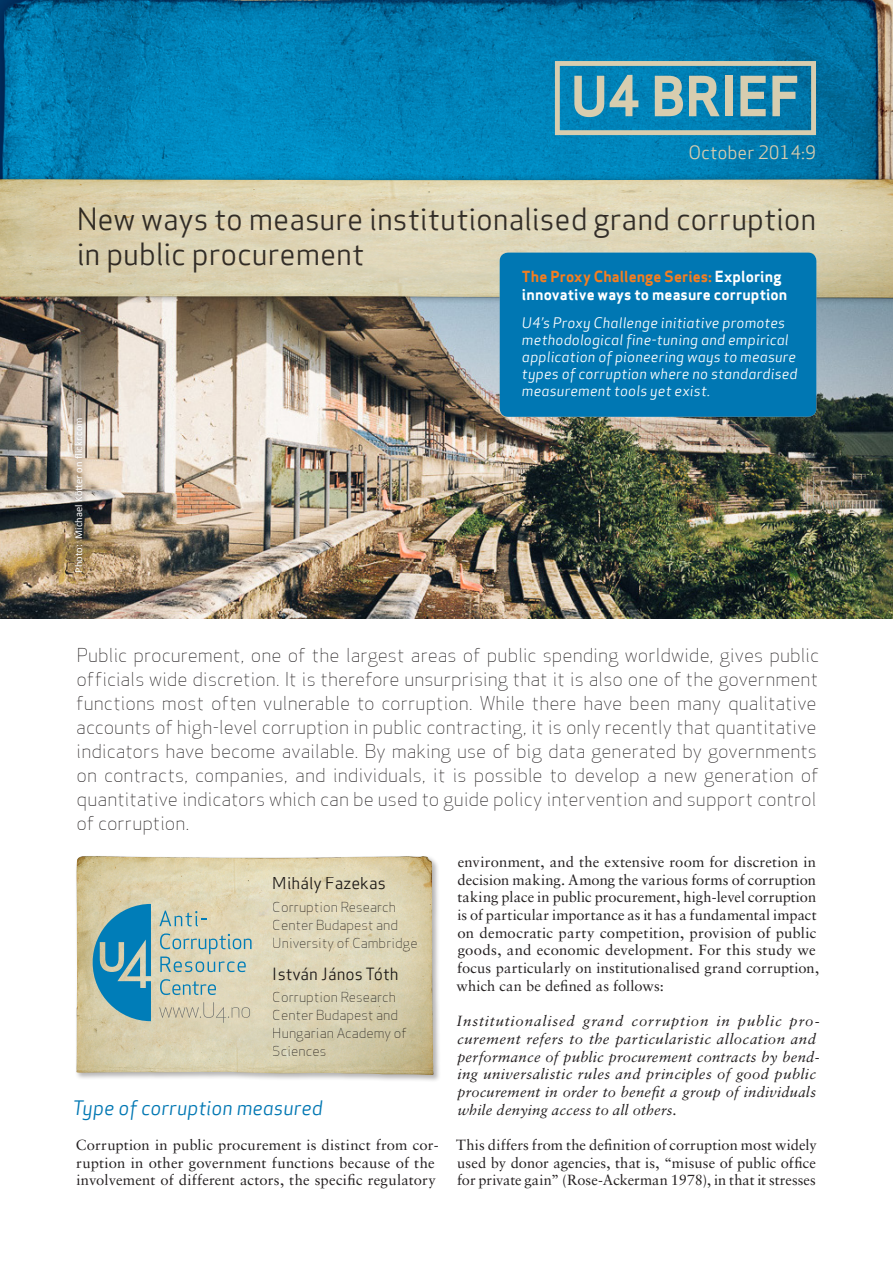
<style>
.page{position:relative;width:893px;height:1263px;background:#fff}
.page>*{position:absolute;margin:0;border:0;box-sizing:border-box;transform-origin:0 0}
.t1{font:54px "Apex Sans Bold T";color:#d7cdaf}
.t2{font:30px/34.5px "Apex Sans Book T";letter-spacing:-.005em;color:#231f20}
.Mellomoverskrift{font:19.5px "Apex Sans Book Italic T";letter-spacing:-.005em;color:#0077b3}
.Ingress{font:18.75px/24px "Apex Sans Light T";letter-spacing:-.005em;color:#231f20}
.t3{font:18px "Apex Sans Book T";color:#d7cdaf}
.t4{font:16.5px "Apex Sans Book T";color:#231f20}
.Paragraph_Style_1{font:15px/18px "Apex Sans Bold T";letter-spacing:.005em;color:#fff}
.Body{font:14.7px/17.7px "Sabon LT Std";letter-spacing:.01em;color:#231f20}
.Body-2{font:italic 14.7px/17.7px "Sabon LT Std";letter-spacing:.025em;color:#231f20}
.Paragraph_Style_1-2{font:14.25px/17.1px "Apex Sans Book Italic T";letter-spacing:.01em;color:#fff}
.t5{font:13.5px/18px "Apex Sans Light T";color:#231f20}
.Bildetekst{font:10.5px "Calibri";letter-spacing:.01em;color:#fff}
.s1{color:#f57e20}
</style>
<div class="page">
<img style="left:0;top:0;width:893px;height:170px">
<img style="left:0;top:306px;width:893px;height:313px">
<img style="left:0;top:170px;width:893px;height:136px">
<img style="left:0;top:179px;width:893px;height:119px">
<div style="left:555px;top:61px;width:261px;height:74px;border:5px solid #d7cdaf"></div>
<div style="left:75px;top:854px;width:366px;height:229px;background:#231f20;opacity:.33"></div>
<img style="left:77px;top:856px;width:356px;height:219px">
<svg style="left:93px;top:904px;width:58px;height:117px;background:#4997b2"></svg>
<svg style="left:159px;top:910px;width:47px;height:16px"></svg>
<svg style="left:160px;top:933px;width:92px;height:39px;background:#b9c6b7"></svg>
<svg style="left:160px;top:979px;width:56px;height:16px"></svg>
<svg style="left:159px;top:1002px;width:91px;height:21px;background:#d4cbb0"></svg>
<div style="left:500px;top:253px;width:316px;height:164px;background:#0077b3;border-radius:9px"></div>
<div style="left:67px;top:406px;width:23px;height:170px;background:#231f20;opacity:.81"></div>
<p class="t1" style="left:571px;top:61px;width:230px">U4 BRIEF</p>
<p class="t3" style="left:688px;top:141px;width:129px">October 2014:9</p>
<h2 class="t2" style="left:77px;top:202px;width:741px">New ways to measure institutionalised grand corruption in public procurement</h2>
<p class="Paragraph_Style_1" style="left:522px;top:268px;width:267px"><span class="s1">The Proxy Challenge Series:</span> Exploring innovative ways to measure corruption</p>
<p class="Paragraph_Style_1-2" style="left:522px;top:314px;width:277px">U4’s Proxy Challenge initiative promotes methodological fine-tuning and empirical application of pioneering ways to measure types of corruption where no standardised measurement tools yet exist.</p>
<p class="Bildetekst" style="left:72px;top:573px;width:157px;rotate:-90deg">Photo: Michael Kötter on flickr.com</p>
<p class="Ingress" style="left:76px;top:643px;width:745px">Public procurement, one of the largest areas of public spending worldwide, gives public officials wide discretion. It is therefore unsurprising that it is also one of the government functions most often vulnerable to corruption. While there have been many qualitative accounts of high-level corruption in public contracting, it is only recently that quantitative indicators have become available. By making use of big data generated by governments on contracts, companies, and individuals, it is possible to develop a new generation of quantitative indicators which can be used to guide policy intervention and support control of corruption.</p>
<p class="t4" style="left:273px;top:873px;width:114px">Mihály Fazekas</p>
<p class="t5" style="left:273px;top:897px;width:146px">Corruption Research<br>Center Budapest and<br>University of Cambridge</p>
<p class="t4" style="left:273px;top:963px;width:127px">István János Tóth</p>
<p class="t5" style="left:273px;top:988px;width:136px">Corruption Research<br>Center Budapest and<br>Hungarian Academy of<br>Sciences</p>
<p class="Mellomoverskrift" style="left:73px;top:1095px;width:252px">Type of corruption measured</p>
<p class="Body" style="left:76px;top:1136px;width:364px">Corruption in public procurement is distinct from cor&shy;ruption in other government functions because of the involvement of different actors, the specific regulatory</p>
<p class="Body" style="left:457px;top:853px;width:364px">environment, and the extensive room for discretion in decision making. Among the various forms of corruption taking place in public procurement, high-level corruption is of particular importance as it has a fundamental impact on democratic party competition, provision of public goods, and economic development. For this study we focus particularly on institutionalised grand corruption, which can be defined as follows:</p>
<p class="Body-2" style="left:456px;top:1012px;width:365px">Institutionalised grand corruption in public pro&shy;curement refers to the particularistic allocation and performance of public procurement contracts by bend&shy;ing universalistic rules and principles of good public procurement in order to benefit a group of individuals while denying access to all others.</p>
<p class="Body" style="left:456px;top:1136px;width:362px;text-align:justify">This differs from the definition of corruption most widely used by donor agencies, that is, “misuse of public office for private gain” (Rose-Ackerman 1978), in that it stresses</p>
</div>
